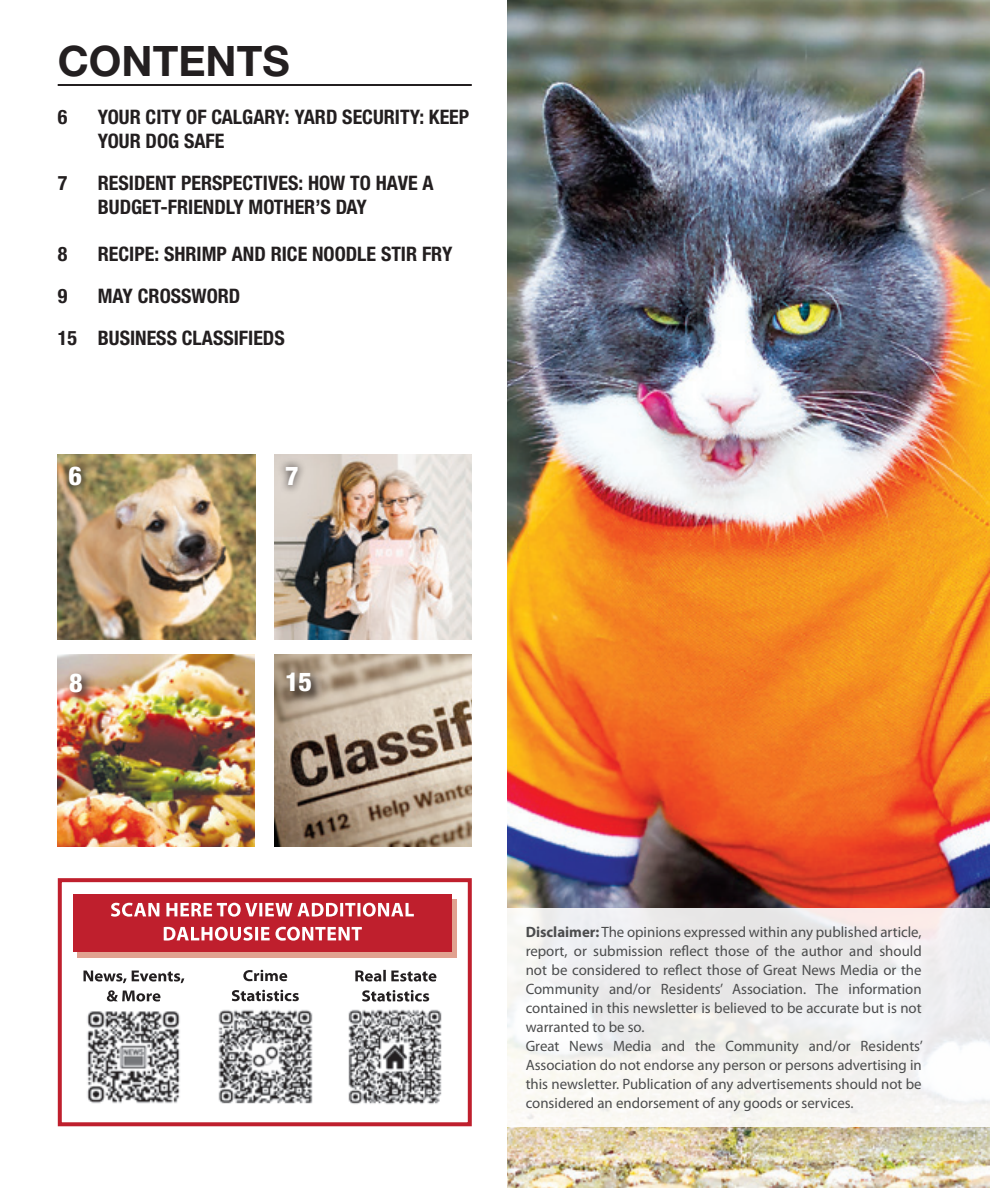
<style>
.page{position:relative;width:990px;height:1188px;background:#fff}
.page>*{position:absolute;margin:0;border:0;box-sizing:border-box;transform-origin:0 0}
.t1{font:700 42px "Helvetica Neue LT Std";color:#231f20}
.t2{font:800 condensed 26px "Helvetica Neue LT Std";color:#fff}
.t3{font:700 condensed 20px/24px "Helvetica Neue LT Std";color:#231f20}
.Body_text{font:15px/19px "Myriad Pro";color:#4b4c4d;text-align:justify}
.s1{font-weight:700}
</style>
<div class="page">
<img style="left:58px;top:655px;width:196px;height:192px">
<img style="left:274px;top:455px;width:198px;height:185px">
<img style="left:58px;top:455px;width:197px;height:185px">
<hr style="left:58px;top:84px;width:414px;height:2px;background:#231f20">
<img style="left:508px;top:0;width:482px;height:1188px">
<svg style="left:508px;top:908px;width:482px;height:218px;fill:#f1f0f0"></svg>
<img style="left:274px;top:655px;width:198px;height:192px">
<div style="left:283px;top:668px;width:42px;height:37px;background:#231f20;opacity:.75"></div>
<div style="left:276px;top:457px;width:31px;height:38px;background:#231f20;opacity:.75"></div>
<div style="left:60px;top:457px;width:31px;height:38px;background:#231f20;opacity:.75"></div>
<div style="left:58px;top:878px;width:414px;height:248px;border:4px solid #bf1f2d"></div>
<div style="left:78px;top:900px;width:379px;height:58px;background:linear-gradient(to right,#e1a190,#e1a190)"></div>
<div style="left:73px;top:894px;width:379px;height:57px;background:#bf1f2d"></div>
<svg style="left:164px;top:927px;width:198px;height:14px"></svg>
<svg style="left:111px;top:903px;width:303px;height:14px"></svg>
<img style="left:348px;top:1009px;width:94px;height:95px">
<svg style="left:232px;top:990px;width:67px;height:11px"></svg>
<svg style="left:243px;top:970px;width:44px;height:11px"></svg>
<svg style="left:107px;top:990px;width:53px;height:12px"></svg>
<svg style="left:84px;top:971px;width:100px;height:12px"></svg>
<img style="left:218px;top:1009px;width:95px;height:95px">
<img style="left:87px;top:1011px;width:93px;height:93px">
<svg style="left:362px;top:990px;width:67px;height:12px"></svg>
<svg style="left:355px;top:970px;width:81px;height:12px"></svg>
<div style="left:65px;top:668px;width:31px;height:38px;background:#231f20;opacity:.75"></div>
<p class="t1" style="left:58px;top:35px;width:233px">CONTENTS</p>
<p class="t3" style="left:58px;top:105px;width:11px">6</p>
<p class="t3" style="left:98px;top:105px;width:373px">YOUR CITY OF CALGARY: YARD SECURITY: KEEP<br>YOUR DOG SAFE</p>
<p class="t3" style="left:58px;top:171px;width:11px">7</p>
<p class="t3" style="left:98px;top:171px;width:337px">RESIDENT PERSPECTIVES: HOW TO HAVE A<br>BUDGET-FRIENDLY MOTHER’S DAY</p>
<p class="t3" style="left:58px;top:242px;width:11px">8</p>
<p class="t3" style="left:98px;top:242px;width:356px">RECIPE: SHRIMP AND RICE NOODLE STIR FRY</p>
<p class="t3" style="left:58px;top:284px;width:11px">9</p>
<p class="t3" style="left:98px;top:284px;width:144px">MAY CROSSWORD</p>
<p class="t3" style="left:58px;top:326px;width:229px">15 BUSINESS CLASSIFIEDS</p>
<p class="t2" style="left:69px;top:460px;width:15px">6</p>
<p class="t2" style="left:285px;top:460px;width:15px">7</p>
<p class="t2" style="left:69px;top:667px;width:15px">8</p>
<p class="t2" style="left:285px;top:666px;width:29px">15</p>
<p class="Body_text" style="left:526px;top:923px;width:398px"><span class="s1">Disclaimer:</span> The opinions expressed within any published article, report, or submission reflect those of the author and should not be considered to reflect those of Great News Media or the Community and/or Residents’ Association. The information contained in this newsletter is believed to be accurate but is not warranted to be so.</p>
<p class="Body_text" style="left:526px;top:1037px;width:399px">Great News Media and the Community and/or Residents’ Association do not endorse any person or persons advertising in this newsletter. Publication of any advertisements should not be considered an endorsement of any goods or services.</p>
</div>
